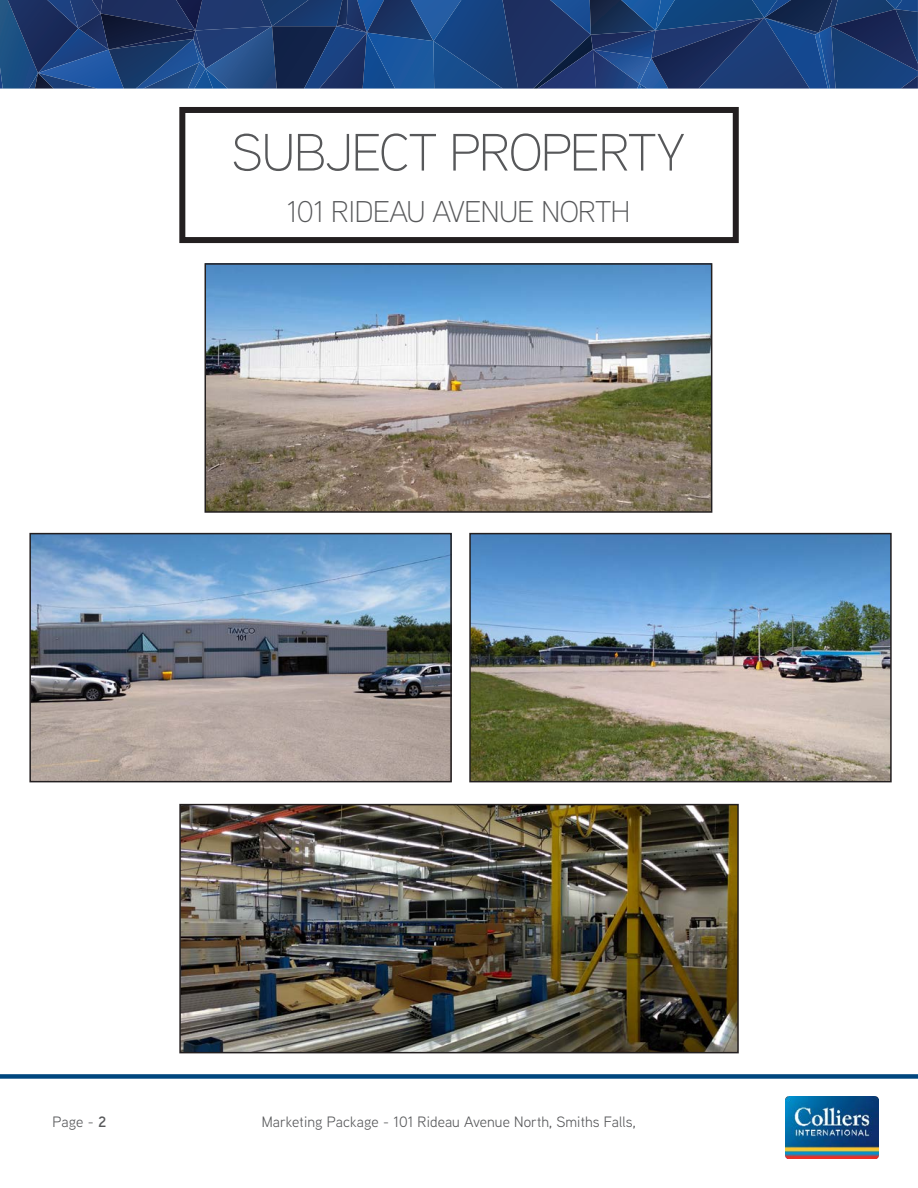
<style>
.page{position:relative;width:918px;height:1188px;background:#fff}
.page>*{position:absolute;margin:0;border:0;box-sizing:border-box;transform-origin:0 0}
.t1{font:300 52.5px "Aaux Next";letter-spacing:-.02em;color:#57585a}
.t2{font:300 30px "Aaux Next";letter-spacing:-.02em;color:#57585a}
.t3{font:15px "Aaux Next";letter-spacing:.005em;color:#57585a}
.s1{font-weight:600}
</style>
<div class="page">
<img style="left:785px;top:1097px;width:93px;height:61px">
<div style="left:0;top:1074px;width:918px;height:5px;background:#00467e"></div>
<svg style="left:0;top:0;width:918px;height:89px;background:#1d3e75"></svg>
<div style="left:179px;top:107px;width:560px;height:136px;border:6px solid #231f20"></div>
<img style="left:208px;top:266px;width:501px;height:244px">
<div style="left:205px;top:263px;width:507px;height:250px;border:2px solid #231f20"></div>
<img style="left:32px;top:536px;width:417px;height:243px">
<div style="left:29px;top:533px;width:423px;height:249px;border:2px solid #231f20"></div>
<img style="left:182px;top:807px;width:554px;height:243px">
<div style="left:179px;top:804px;width:560px;height:249px;border:2px solid #231f20"></div>
<img style="left:472px;top:536px;width:417px;height:243px">
<div style="left:469px;top:533px;width:423px;height:249px;border:2px solid #231f20"></div>
<p class="t1" style="left:231px;top:118px;width:456px">SUBJECT PROPERTY</p>
<p class="t2" style="left:287px;top:191px;width:345px">101 RIDEAU AVENUE NORTH</p>
<p class="t3" style="left:52px;top:1111px;width:55px">Page - <span class="s1">2</span></p>
<p class="t3" style="left:262px;top:1111px;width:375px">Marketing Package - 101 Rideau Avenue North, Smiths Falls,</p>
</div>
